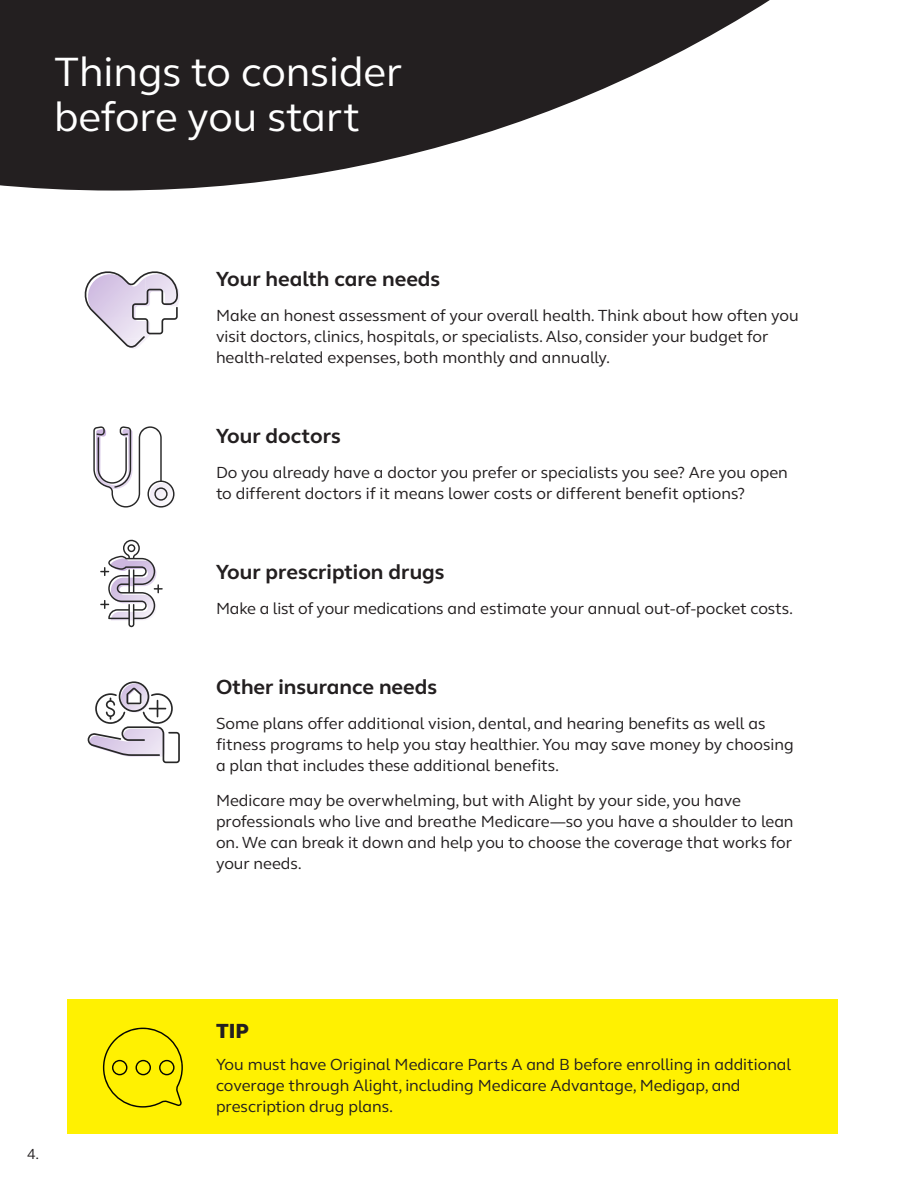
<style>
.page{position:relative;width:918px;height:1188px;background:#fff}
.page>*{position:absolute;margin:0;border:0;box-sizing:border-box;transform-origin:0 0}
.t1{font:42px "FS Thrive Elliot";color:#fff}
.t2{font:700 21px "FS Thrive Elliot";color:#231f20}
.t3{font:800 21px "FS Thrive Elliot";color:#231f20}
.t4{font:16.5px/21px "FS Thrive Elliot";color:#231f20}
.t5{font:15px "FS Thrive Elliot";color:#231f20}
</style>
<div class="page">
<div style="left:68px;top:999px;width:770px;height:135px;background:#fff101"></div>
<svg style="left:0;top:0;width:770px;height:191px;fill:#231f20"></svg>
<svg style="left:84px;top:271px;width:95px;height:77px"></svg>
<svg style="left:88px;top:681px;width:92px;height:82px"></svg>
<svg style="left:93px;top:426px;width:82px;height:82px"></svg>
<svg style="left:100px;top:540px;width:63px;height:87px"></svg>
<svg style="left:103px;top:1028px;width:80px;height:80px"></svg>
<p class="t1" style="left:54px;top:46px;width:350px">Things to consider</p>
<p class="t1" style="left:54px;top:91px;width:308px">before you start</p>
<p class="t2" style="left:216px;top:266px;width:226px">Your health care needs</p>
<p class="t4" style="left:216px;top:305px;width:584px">Make an honest assessment of your overall health. Think about how often you visit doctors, clinics, hospitals, or specialists. Also, consider your budget for health-related expenses, both monthly and annually.</p>
<p class="t2" style="left:216px;top:423px;width:127px">Your doctors</p>
<p class="t4" style="left:216px;top:462px;width:573px">Do you already have a doctor you prefer or specialists you see? Are you open to different doctors if it means lower costs or different benefit options?</p>
<p class="t2" style="left:216px;top:559px;width:230px">Your prescription drugs</p>
<p class="t4" style="left:216px;top:598px;width:579px">Make a list of your medications and estimate your annual out-of-pocket costs.</p>
<p class="t2" style="left:216px;top:674px;width:223px">Other insurance needs</p>
<p class="t4" style="left:216px;top:713px;width:579px">Some plans offer additional vision, dental, and hearing benefits as well as fitness programs to help you stay healthier. You may save money by choosing a plan that includes these additional benefits.</p>
<p class="t4" style="left:216px;top:790px;width:579px">Medicare may be overwhelming, but with Alight by your side, you have professionals who live and breathe Medicare—so you have a shoulder to lean on. We can break it down and help you to choose the coverage that works for your needs.</p>
<p class="t5" style="left:27px;top:1145px;width:14px">4.</p>
<p class="t3" style="left:216px;top:1018px;width:34px">TIP</p>
<p class="t4" style="left:216px;top:1054px;width:577px">You must have Original Medicare Parts A and B before enrolling in additional coverage through Alight, including Medicare Advantage, Medigap, and prescription drug plans.</p>
</div>
